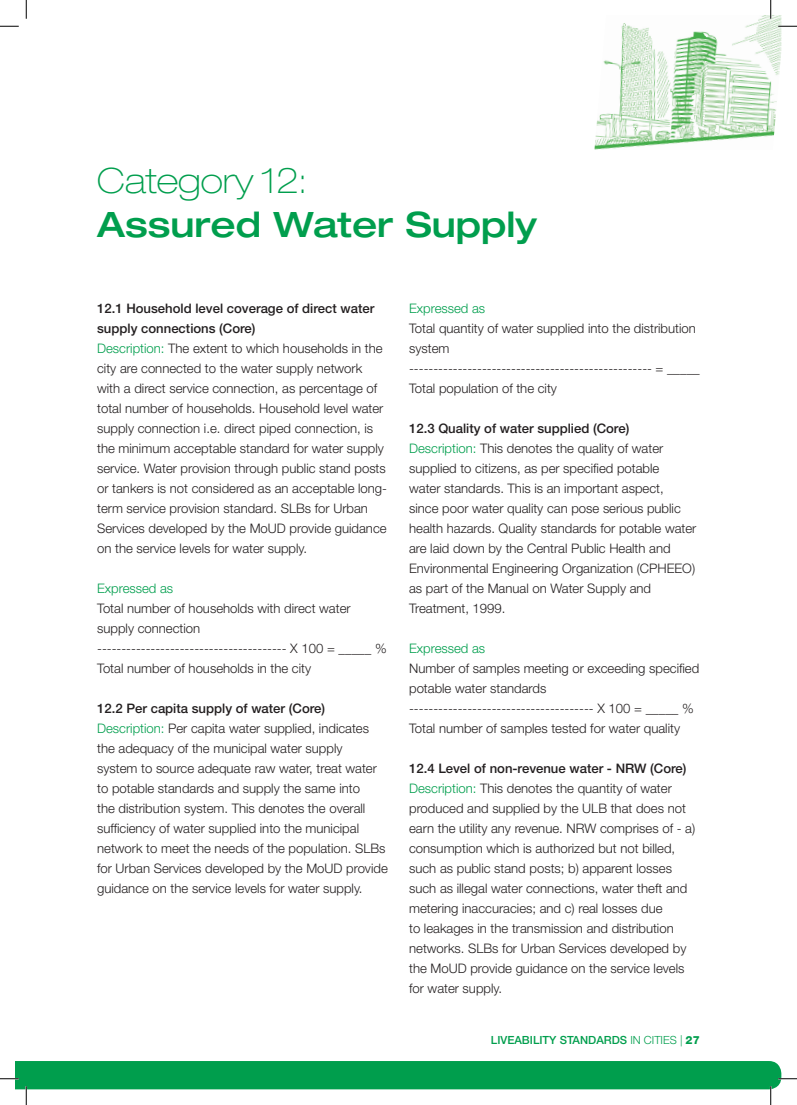
<style>
.page{position:relative;width:797px;height:1105px;background:#fff}
.page>*{position:absolute;margin:0;border:0;box-sizing:border-box;transform-origin:0 0}
.t1{font:500 expanded 35px "Helvetica Neue LT Std";color:#009e4d}
.t2{font:100 expanded 35px "Helvetica Neue LT Std";color:#009e4d}
.t3{font:300 13.12px/20px "Helvetica Neue LT Std";color:#231f20}
.t4{font:300 13.12px "Helvetica Neue LT Std";color:#009e4d}
.t5{font:500 11.25px "Helvetica Neue LT Std";color:#009e4d}
.s1{font-weight:500}
.s2{color:#009e4d}
.s3{font-weight:300}
.s4{font-weight:800}
</style>
<div class="page">
<img style="left:594px;top:16px;width:187px;height:134px">
<svg style="left:0;top:25px;width:19px;height:2px"></svg>
<svg style="left:778px;top:25px;width:19px;height:2px"></svg>
<svg style="left:25px;top:0;width:2px;height:19px"></svg>
<svg style="left:770px;top:0;width:1px;height:19px"></svg>
<svg style="left:0;top:1061px;width:797px;height:44px"></svg>
<h1 class="t2" style="left:97px;top:160px;width:211px">Category 12:</h1>
<h1 class="t1" style="left:97px;top:202px;width:441px">Assured Water Supply</h1>
<p class="t3" style="left:97px;top:298px;width:291px"><span class="s1">12.1 Household level coverage of direct water supply connections (Core)<br></span><span class="s2">Description:</span> The extent to which households in the city are connected to the water supply network with a direct service connection, as percentage of total number of households. Household level water supply connection i.e. direct piped connection, is the minimum acceptable standard for water supply service. Water provision through public stand posts or tankers is not considered as an acceptable long&shy;term service provision standard. SLBs for Urban Services developed by the MoUD provide guidance on the service levels for water supply.</p>
<p class="t4" style="left:97px;top:581px;width:78px">Expressed as</p>
<p class="t3" style="left:97px;top:598px;width:291px">Total number of households with direct water supply connection --------------------------------------- X 100 = _____ % Total number of households in the city</p>
<p class="t3" style="left:97px;top:698px;width:292px"><span class="s1">12.2 Per capita supply of water (Core)<br></span><span class="s2">Description:</span> Per capita water supplied, indicates the adequacy of the municipal water supply<br>system to source adequate raw water, treat water to potable standards and supply the same into<br>the distribution system. This denotes the overall sufficiency of water supplied into the municipal network to meet the needs of the population. SLBs for Urban Services developed by the MoUD provide guidance on the service levels for water supply.</p>
<p class="t4" style="left:409px;top:300px;width:78px">Expressed as</p>
<p class="t3" style="left:409px;top:318px;width:292px">Total quantity of water supplied into the distribution system<br>-------------------------------------------------- = _____ Total population of the city</p>
<p class="t3" style="left:409px;top:418px;width:289px"><span class="s1">12.3 Quality of water supplied (Core)<br></span><span class="s2">Description:</span> This denotes the quality of water supplied to citizens, as per specified potable<br>water standards. This is an important aspect, since poor water quality can pose serious public health hazards. Quality standards for potable water are laid down by the Central Public Health and Environmental Engineering Organization (CPHEEO) as part of the Manual on Water Supply and Treatment, 1999.</p>
<p class="t4" style="left:409px;top:641px;width:78px">Expressed as</p>
<p class="t3" style="left:409px;top:658px;width:292px">Number of samples meeting or exceeding specified potable water standards -------------------------------------- X 100 = _____ % Total number of samples tested for water quality</p>
<p class="t3" style="left:409px;top:758px;width:287px"><span class="s1">12.4 Level of non-revenue water - NRW (Core)<br></span><span class="s2">Description:</span> This denotes the quantity of water produced and supplied by the ULB that does not earn the utility any revenue. NRW comprises of - a) consumption which is authorized but not billed, such as public stand posts; b) apparent losses such as illegal water connections, water theft and metering inaccuracies; and c) real losses due<br>to leakages in the transmission and distribution networks. SLBs for Urban Services developed by the MoUD provide guidance on the service levels for water supply.</p>
<p class="t5" style="left:491px;top:1033px;width:210px">Liveability Standards <span class="s3">in Cities |</span> <span class="s4">27</span></p>
</div>
